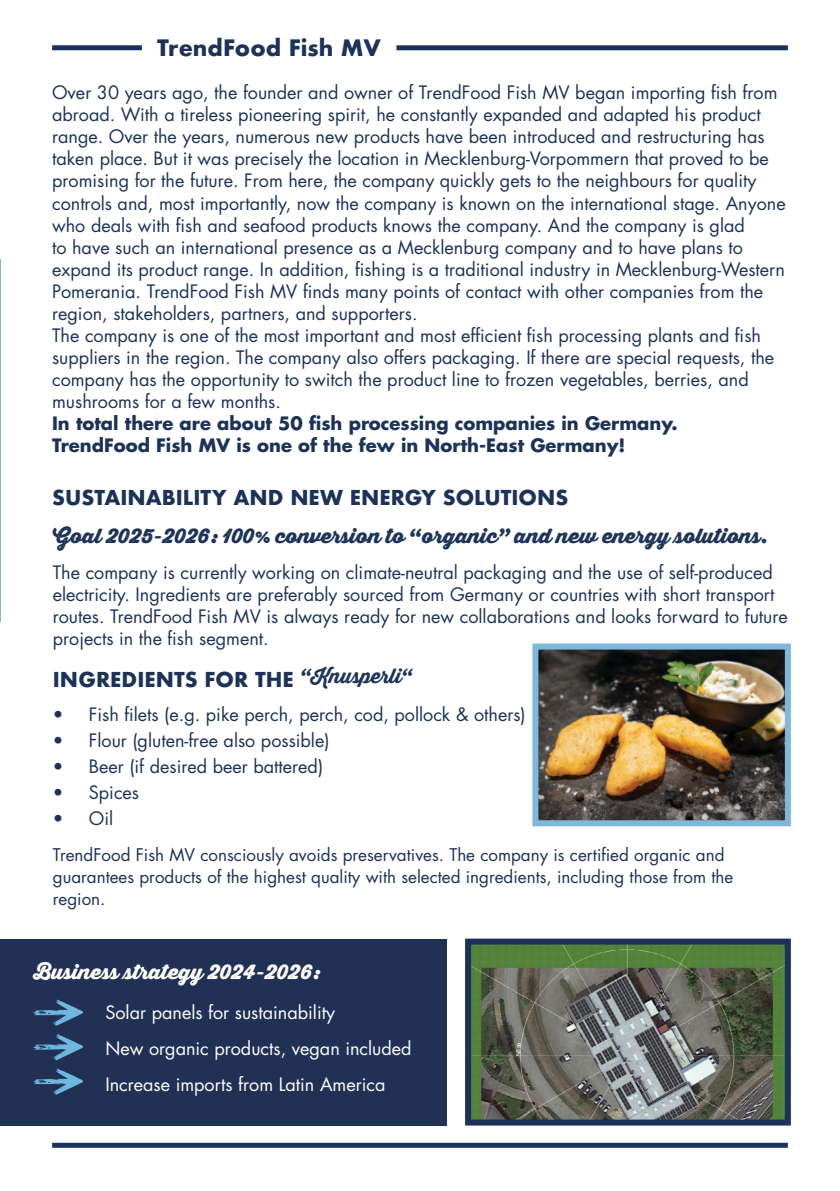
<style>
.page{position:relative;width:840px;height:1191px;background:#fff}
.page>*{position:absolute;margin:0;border:0;box-sizing:border-box;transform-origin:0 0}
.t1{font:700 22px "Futura";color:#1c3258}
.Paragraph_Style_1{font:700 20px "Futura";color:#1c3258}
.Paragraph_Style_1-2{font:20px "Thirsty Rough Blk";color:#1c3258}
.Paragraph_Style_1-3{font:20px "Thirsty Rough Blk";color:#fff}
.Paragraph_Style_1-4{font:18px/22px "Futura Std";color:#1c3258}
.Paragraph_Style_1-5{font:18px "Futura Std";color:#fff}
.Paragraph_Style_1-6{font:17px/22px "Futura Std";color:#1c3258}
.s1{font-weight:700}
</style>
<div class="page">
<div style="left:52px;top:1142px;width:735px;height:5px;background:#1a305d"></div>
<div style="left:396px;top:45px;width:391px;height:5px;background:#1a305d"></div>
<div style="left:52px;top:45px;width:90px;height:5px;background:#1a305d"></div>
<div style="left:0;top:938px;width:446px;height:187px;background:#213055"></div>
<svg style="left:33px;top:999px;width:50px;height:26px"></svg>
<svg style="left:33px;top:1034px;width:50px;height:26px"></svg>
<svg style="left:33px;top:1068px;width:50px;height:26px"></svg>
<img style="left:539px;top:650px;width:244px;height:169px">
<div style="left:532px;top:643px;width:258px;height:183px;border:6px solid #80b7dc"></div>
<svg style="left:0;top:259px;width:1px;height:363px"></svg>
<img style="left:472px;top:945px;width:311px;height:173px">
<div style="left:465px;top:938px;width:325px;height:187px;border:6px solid #1c3258"></div>
<p class="t1" style="left:157px;top:32px;width:225px">TrendFood Fish MV</p>
<p class="Paragraph_Style_1-4" style="left:52px;top:82px;width:734px">Over 30 years ago, the founder and owner of TrendFood Fish MV began importing fish from abroad. With a tireless pioneering spirit, he constantly expanded and adapted his product range. Over the years, numerous new products have been introduced and restructuring has taken place. But it was precisely the location in Mecklenburg-Vorpommern that proved to be promising for the future. From here, the company quickly gets to the neighbours for quality controls and, most importantly, now the company is known on the international stage. Anyone who deals with fish and seafood products knows the company. And the company is glad<br>to have such an international presence as a Mecklenburg company and to have plans to expand its product range. In addition, fishing is a traditional industry in Mecklenburg-Western Pomerania. TrendFood Fish MV finds many points of contact with other companies from the region, stakeholders, partners, and supporters.</p>
<p class="Paragraph_Style_1-4" style="left:52px;top:324px;width:723px">The company is one of the most important and most efficient fish processing plants and fish suppliers in the region. The company also offers packaging. If there are special requests, the company has the opportunity to switch the product line to frozen vegetables, berries, and mushrooms for a few months.<br><span class="s1">In total there are about 50 fish processing companies in Germany.<br>TrendFood Fish MV is one of the few in North-East Germany!</span></p>
<p class="Paragraph_Style_1" style="left:52px;top:482px;width:517px">SUSTAINABILITY AND NEW ENERGY SOLUTIONS</p>
<p class="Paragraph_Style_1-2" style="left:53px;top:520px;width:716px">Goal 2025-2026: 100% conversion to “organic” and new energy solutions.</p>
<p class="Paragraph_Style_1-4" style="left:53px;top:561px;width:736px">The company is currently working on climate-neutral packaging and the use of self-produced electricity. Ingredients are preferably sourced from Germany or countries with short transport routes. TrendFood Fish MV is always ready for new collaborations and looks forward to future projects in the fish segment.</p>
<p class="Paragraph_Style_1" style="left:53px;top:665px;width:361px">INGREDIENTS FOR THE <sup>“Knusperli“</sup></p>
<p class="Paragraph_Style_1-4" style="left:53px;top:703px;width:474px">• Fish filets (e.g. pike perch, perch, cod, pollock &amp; others)</p>
<p class="Paragraph_Style_1-4" style="left:53px;top:729px;width:278px">• Flour (gluten-free also possible)</p>
<p class="Paragraph_Style_1-4" style="left:53px;top:755px;width:272px">• Beer (if desired beer battered)</p>
<p class="Paragraph_Style_1-4" style="left:53px;top:781px;width:88px">• Spices</p>
<p class="Paragraph_Style_1-4" style="left:53px;top:807px;width:62px">• Oil</p>
<p class="Paragraph_Style_1-6" style="left:53px;top:844px;width:681px">TrendFood Fish MV consciously avoids preservatives. The company is certified organic and guarantees products of the highest quality with selected ingredients, including those from the region.</p>
<p class="Paragraph_Style_1-3" style="left:33px;top:956px;width:288px">Business strategy 2024-2026:</p>
<p class="Paragraph_Style_1-5" style="left:105px;top:1000px;width:231px">Solar panels for sustainability</p>
<p class="Paragraph_Style_1-5" style="left:105px;top:1036px;width:307px">New organic products, vegan included</p>
<p class="Paragraph_Style_1-5" style="left:105px;top:1072px;width:281px">Increase imports from Latin America</p>
</div>
